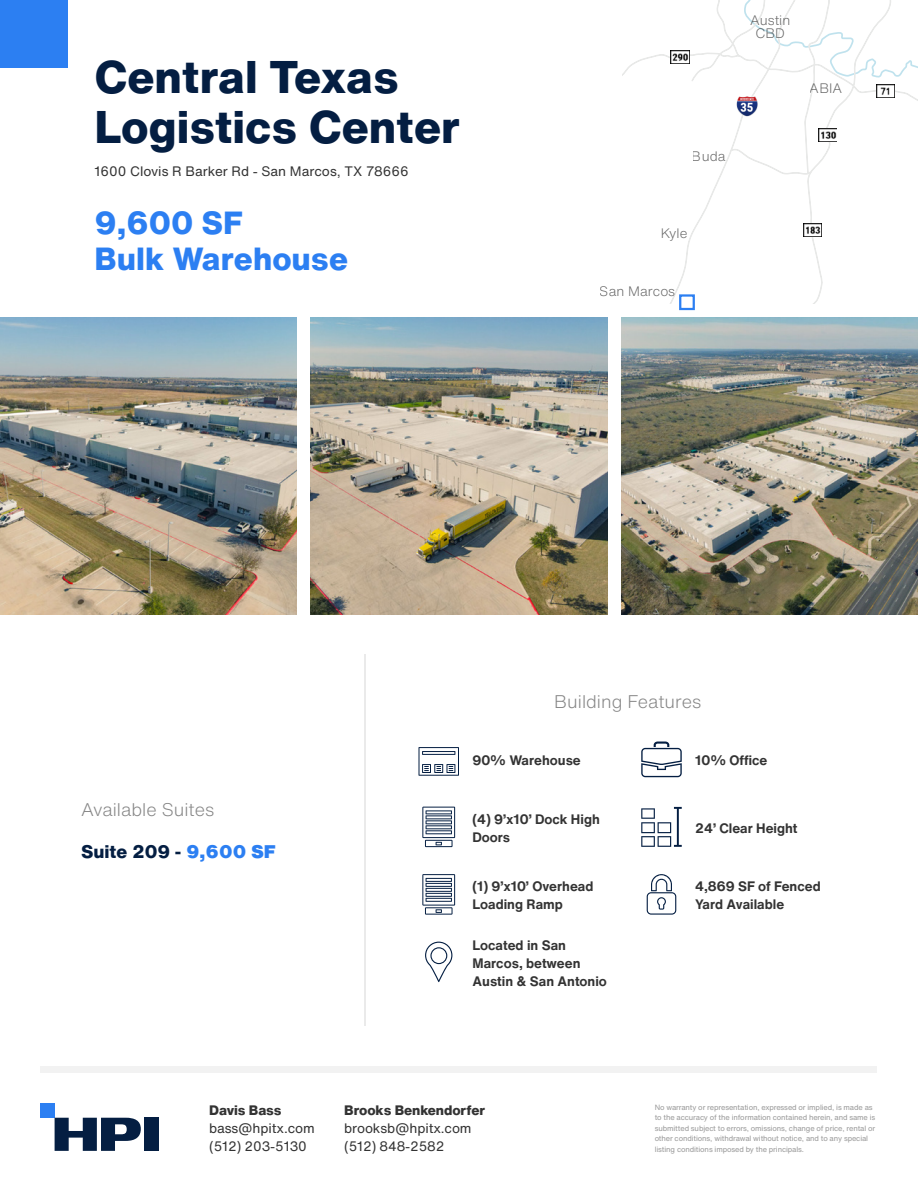
<style>
.page{position:relative;width:918px;height:1188px;background:#fff}
.page>*{position:absolute;margin:0;border:0;box-sizing:border-box;transform-origin:0 0}
.t1{font:800 45px/49.5px "Helvetica Now Text";color:#041e42}
.t2{font:800 31.5px/36px "Helvetica Now Text";color:#2c7ff2}
.t3{font:300 18px "Helvetica Now Text";color:#858585}
.t4{font:800 18px "Helvetica Now Text";color:#041e42}
.t5{font:700 13.5px/18px "Helvetica Now Text";color:#333}
.t6{font:13.5px/18px "Helvetica Now Text";letter-spacing:-.01em;color:#333}
.t7{font:300 13.5px/13.5px "Helvetica Now Text";color:#333;text-align:center}
.t8{font:800 13.5px "Helvetica Now Text";letter-spacing:-.01em;color:#333}
.t9{font:7.5px/10.5px "Helvetica Now Text";letter-spacing:-.015em;color:#999}
.s1{font-weight:900;color:#2c7ff2}
</style>
<div class="page">
<img style="left:0;top:317px;width:297px;height:297px">
<img style="left:621px;top:317px;width:297px;height:297px">
<img style="left:310px;top:317px;width:298px;height:297px">
<hr style="left:364px;top:655px;width:1px;height:371px;background:#eaeaea">
<svg style="left:418px;top:747px;width:41px;height:29px"></svg>
<svg style="left:422px;top:874px;width:33px;height:41px"></svg>
<svg style="left:422px;top:807px;width:33px;height:40px"></svg>
<svg style="left:425px;top:942px;width:27px;height:40px"></svg>
<svg style="left:641px;top:742px;width:41px;height:35px"></svg>
<svg style="left:647px;top:874px;width:29px;height:41px"></svg>
<svg style="left:641px;top:807px;width:41px;height:40px"></svg>
<div style="left:0;top:0;width:68px;height:68px;background:#2c7ff2"></div>
<svg style="left:622px;top:0;width:296px;height:304px"></svg>
<img style="left:737px;top:96px;width:20px;height:21px">
<img style="left:876px;top:84px;width:18px;height:14px">
<img style="left:819px;top:128px;width:18px;height:14px">
<img style="left:803px;top:223px;width:19px;height:14px">
<img style="left:671px;top:50px;width:18px;height:14px">
<div style="left:679px;top:294px;width:16px;height:16px;border:2px solid #2c7ff2"></div>
<div style="left:40px;top:1104px;width:15px;height:14px;background:#2c7ff2"></div>
<div style="left:144px;top:1118px;width:14px;height:33px;background:#041e42"></div>
<svg style="left:55px;top:1118px;width:86px;height:33px"></svg>
<div style="left:40px;top:1066px;width:838px;height:7px;background:#f2f2f2"></div>
<h1 class="t1" style="left:94px;top:52px;width:367px">Central Texas<br>Logistics Center</h1>
<h3 class="t6" style="left:94px;top:161px;width:316px">1600 Clovis R Barker Rd - San Marcos, TX 78666</h3>
<h2 class="t2" style="left:94px;top:204px;width:255px">9,600 SF<br>Bulk Warehouse</h2>
<h3 class="t7" style="left:692px;top:149px;width:35px">Buda</h3>
<h3 class="t7" style="left:750px;top:13px;width:42px">Austin<br>CBD</h3>
<h3 class="t7" style="left:810px;top:81px;width:34px">ABIA</h3>
<h3 class="t7" style="left:660px;top:226px;width:29px">Kyle</h3>
<h3 class="t7" style="left:600px;top:284px;width:77px">San Marcos</h3>
<h3 class="t3" style="left:81px;top:796px;width:135px">Available Suites</h3>
<h3 class="t4" style="left:81px;top:838px;width:196px">Suite 209 - <span class="s1">9,600 SF</span></h3>
<h3 class="t3" style="left:554px;top:688px;width:149px">Building Features</h3>
<h3 class="t5" style="left:472px;top:751px;width:110px">90% Warehouse</h3>
<h3 class="t5" style="left:472px;top:810px;width:129px">(4) 9’x10’ Dock High<br>Doors</h3>
<h3 class="t5" style="left:472px;top:877px;width:122px">(1) 9’x10’ Overhead<br>Loading Ramp</h3>
<h3 class="t5" style="left:472px;top:936px;width:136px">Located in San<br>Marcos, between<br>Austin &amp; San Antonio</h3>
<h3 class="t5" style="left:695px;top:751px;width:74px">10% Office</h3>
<h3 class="t5" style="left:695px;top:819px;width:104px">24’ Clear Height</h3>
<h3 class="t5" style="left:695px;top:877px;width:127px">4,869 SF of Fenced<br>Yard Available</h3>
<h3 class="t8" style="left:209px;top:1100px;width:74px">Davis Bass</h3>
<h3 class="t6" style="left:209px;top:1119px;width:107px">bass@hpitx.com (512) 203-5130</h3>
<h3 class="t8" style="left:344px;top:1100px;width:142px">Brooks Benkendorfer</h3>
<h3 class="t6" style="left:344px;top:1119px;width:129px">brooksb@hpitx.com (512) 848-2582</h3>
<p class="t9" style="left:655px;top:1101px;width:222px">No warranty or representation, expressed or implied, is made as to the accuracy of the information contained herein, and same is submitted subject to errors, omissions, change of price, rental or other conditions, withdrawal without notice, and to any special listing conditions imposed by the principals.</p>
</div>
